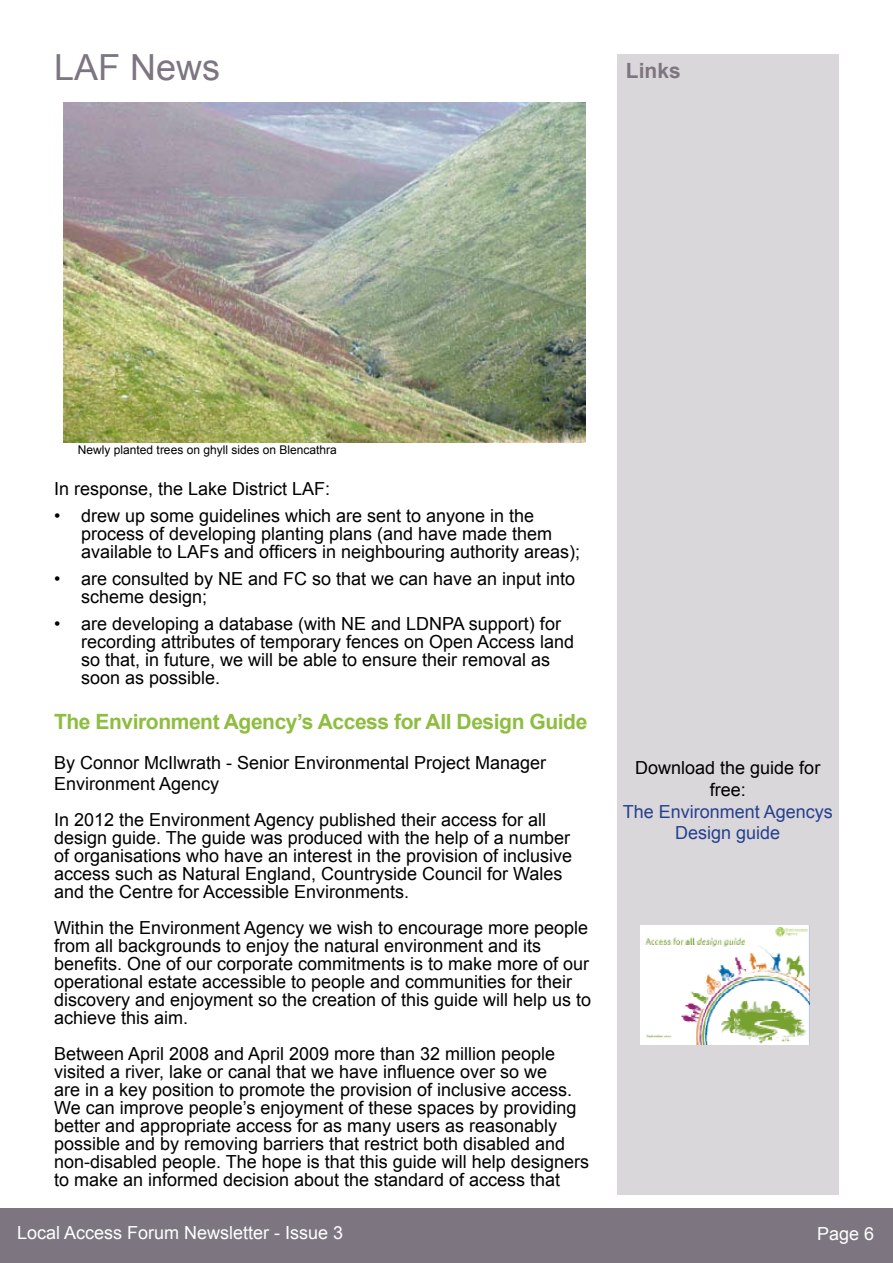
<style>
.page{position:relative;width:893px;height:1263px;background:#fff}
.page>*{position:absolute;margin:0;border:0;box-sizing:border-box;transform-origin:0 0}
.t1{font:36px "Arial";color:#7d7681}
.t2{font:700 21px "Arial";letter-spacing:-.02em;color:#8ebd3f}
.t3{font:700 21px "Arial";color:#7d7681}
.t4{font:18px/18px "Arial";color:#000}
.t5{font:18px "Arial";color:#fff}
.t6{font:18px/21.6px "Arial";color:#25408f;text-align:center}
.t7{font:12px "Arial";color:#000}
</style>
<div class="page">
<div style="left:0;top:1209px;width:893px;height:54px;background:#7d7681"></div>
<div style="left:617px;top:54px;width:222px;height:1141px;background:#dad7da"></div>
<img style="left:64px;top:102px;width:521px;height:340px">
<img style="left:641px;top:926px;width:169px;height:118px">
<h1 class="t1" style="left:54px;top:44px;width:168px">LAF News</h1>
<p class="t3" style="left:626px;top:57px;width:56px">Links</p>
<p class="t7" style="left:78px;top:442px;width:260px">Newly planted trees on ghyll sides on Blencathra</p>
<p class="t4" style="left:54px;top:480px;width:278px">In response, the Lake District LAF:</p>
<p class="t4" style="left:81px;top:507px;width:501px;text-indent:-27px">• drew up some guidelines which are sent to anyone in the process of developing planting plans (and have made them available to LAFs and officers in neighbouring authority areas);</p>
<p class="t4" style="left:81px;top:570px;width:496px;text-indent:-27px">• are consulted by NE and FC so that we can have an input into scheme design;</p>
<p class="t4" style="left:81px;top:615px;width:495px;text-indent:-27px">• are developing a database (with NE and LDNPA support) for recording attributes of temporary fences on Open Access land so that, in future, we will be able to ensure their removal as soon as possible.</p>
<p class="t2" style="left:54px;top:708px;width:535px">The Environment Agency’s Access for All Design Guide</p>
<p class="t4" style="left:54px;top:752px;width:494px;line-height:21.6px">By Connor McIlwrath - Senior Environmental Project Manager<br>Environment Agency</p>
<p class="t4" style="left:54px;top:811px;width:520px">In 2012 the Environment Agency published their access for all design guide. The guide was produced with the help of a number of organisations who have an interest in the provision of inclusive access such as Natural England, Countryside Council for Wales and the Centre for Accessible Environments.</p>
<p class="t4" style="left:54px;top:919px;width:539px">Within the Environment Agency we wish to encourage more people from all backgrounds to enjoy the natural environment and its benefits. One of our corporate commitments is to make more of our operational estate accessible to people and communities for their discovery and enjoyment so the creation of this guide will help us to achieve this aim.</p>
<p class="t4" style="left:54px;top:1045px;width:536px">Between April 2008 and April 2009 more than 32 million people visited a river, lake or canal that we have influence over so we<br>are in a key position to promote the provision of inclusive access.<br>We can improve people’s enjoyment of these spaces by providing better and appropriate access for as many users as reasonably possible and by removing barriers that restrict both disabled and non-disabled people. The hope is that this guide will help designers to make an informed decision about the standard of access that</p>
<p class="t4" style="left:635px;top:757px;width:187px;line-height:21.6px;text-align:center">Download the guide for free:</p>
<p class="t6" style="left:623px;top:800px;width:212px">The Environment Agencys<br>Design guide</p>
<p class="t5" style="left:17px;top:1221px;width:328px">Local Access Forum Newsletter - Issue 3</p>
<p class="t5" style="left:817px;top:1221px;width:59px">Page 6</p>
</div>
